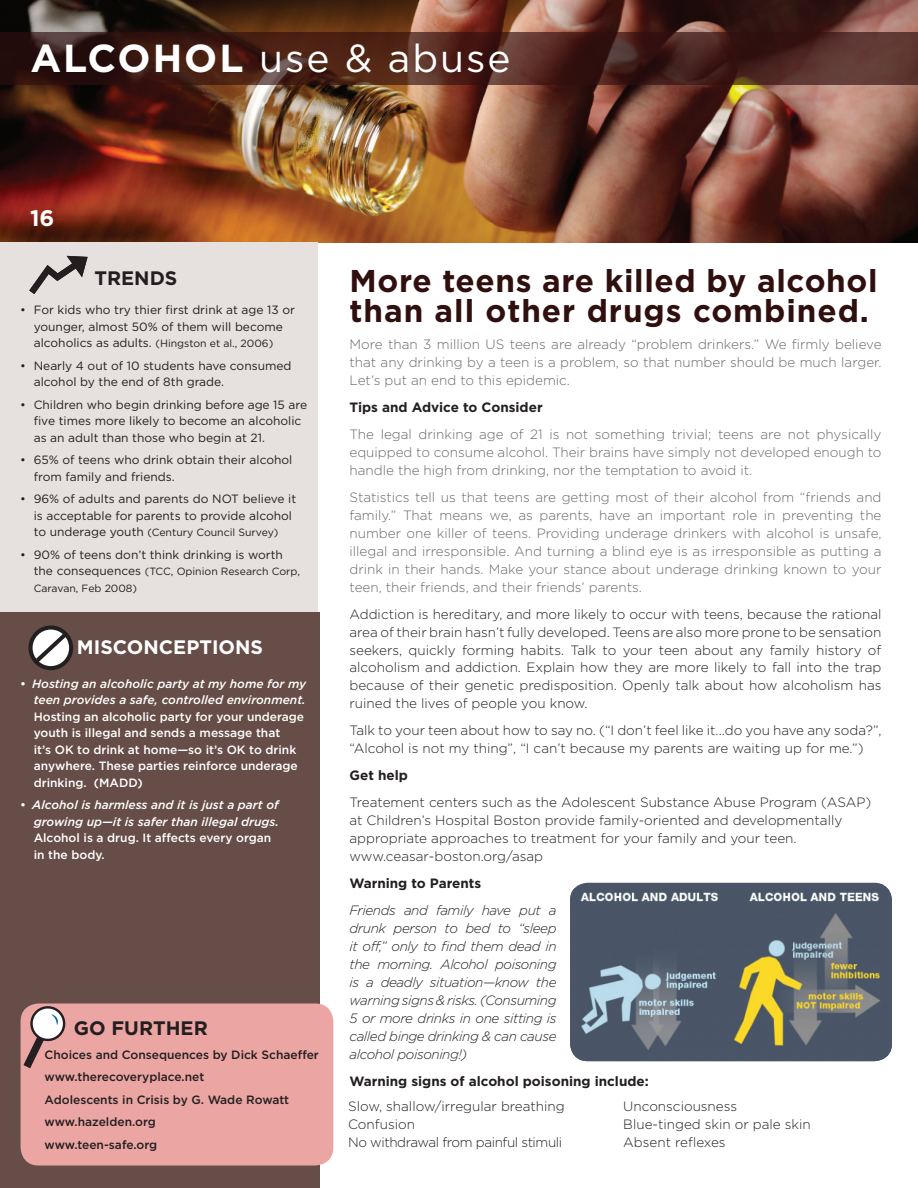
<style>
.page{position:relative;width:918px;height:1188px;background:#fff}
.page>*{position:absolute;margin:0;border:0;box-sizing:border-box;transform-origin:0 0}
.t1{font:39px "Gotham";letter-spacing:.05em;color:#fff}
.t2{font:700 31.5px/30px "Gotham";letter-spacing:.02em;color:#300f0f}
.t3{font:700 22.5px "Gotham";color:#fff}
.t4{font:700 19.5px "Gotham";color:#231f20}
.t5{font:700 19.5px "Gotham";color:#fff}
.t6{font:300 13.5px/18px "Gotham";color:#231f20}
.t7{font:300 13.5px/18px "Gotham";color:#69696c;text-align:justify}
.t8{font:italic 300 13.5px/18px "Gotham";letter-spacing:-.03em;color:#231f20;text-align:justify}
.t9{font:700 13.5px "Gotham";color:#231f20}
.t10{font:300 13.5px/18px "Gotham";letter-spacing:-.02em;color:#231f20}
.t11{font:12px/16.5px "Gotham";color:#231f20}
.t12{font:500 12px/16.5px "Gotham";color:#fff}
.t13{font:italic 500 12px/16.5px "Gotham";color:#fff;text-align:right}
.t14{font:500 12px/22.5px "Gotham";color:#231f20}
.t15{font:10.5px/16.5px "Gotham";color:#231f20}
.s1{font-weight:700}
.s2{font-size:12px}
.s3{font-style:normal}
</style>
<div class="page">
<img style="left:0;top:0;width:918px;height:242px">
<div style="left:0;top:242px;width:318px;height:558px;background:#e6e0df"></div>
<div style="left:0;top:612px;width:319px;height:576px;background:#664d48"></div>
<svg style="left:29px;top:255px;width:59px;height:39px"></svg>
<svg style="left:0;top:32px;width:918px;height:53px;background:#46221b"></svg>
<div style="left:28px;top:625px;width:45px;height:45px;border:4px solid #231f20;border-radius:50%"></div>
<svg style="left:31px;top:628px;width:40px;height:39px;background:#a7a3a3"></svg>
<div style="left:21px;top:1004px;width:312px;height:162px;background:#eba5a3;border-radius:18px"></div>
<svg style="left:23px;top:1003px;width:47px;height:66px"></svg>
<div style="left:570px;top:883px;width:322px;height:178px;background:#4a5567;border-radius:18px"></div>
<img style="left:570px;top:889px;width:322px;height:172px">
<h1 class="t1" style="left:30px;top:37px;width:482px"><span class="s1">alcohol</span> use &amp; abuse</h1>
<h3 class="t3" style="left:30px;top:205px;width:26px">16</h3>
<h3 class="t4" style="left:94px;top:267px;width:84px">TRENDS</h3>
<h2 class="t2" style="left:350px;top:265px;width:530px">More teens are killed by alcohol than all other drugs combined.</h2>
<p class="t7" style="left:350px;top:335px;width:534px">More than 3 million US teens are already “problem drinkers.” We firmly believe that any drinking by a teen is a problem, so that number should be much larger.<br>Let’s put an end to this epidemic.</p>
<p class="t9" style="left:350px;top:399px;width:195px">Tips and Advice to Consider</p>
<p class="t7" style="left:350px;top:425px;width:534px">The legal drinking age of 21 is not something trivial; teens are not physically equipped to consume alcohol. Their brains have simply not developed enough to handle the high from drinking, nor the temptation to avoid it.</p>
<p class="t7" style="left:350px;top:488px;width:534px">Statistics tell us that teens are getting most of their alcohol from “friends and family.” That means we, as parents, have an important role in preventing the number one killer of teens. Providing underage drinkers with alcohol is unsafe, illegal and irresponsible. And turning a blind eye is as irresponsible as putting a drink in their hands. Make your stance about underage drinking known to your teen, their friends, and their friends’ parents.</p>
<p class="t6" style="left:350px;top:605px;width:534px;text-align:justify">Addiction is hereditary, and more likely to occur with teens, because the rational area of their brain hasn’t fully developed. Teens are also more prone to be sensation seekers, quickly forming habits. Talk to your teen about any family history of alcoholism and addiction. Explain how they are more likely to fall into the trap because of their genetic predisposition. Openly talk about how alcoholism has ruined the lives of people you know.</p>
<p class="t6" style="left:350px;top:722px;width:534px">Talk to your teen about how to say no. (“I don’t feel like it...do you have any soda?”, “Alcohol is not my thing”, “I can’t because my parents are waiting up for me.”)</p>
<p class="t9" style="left:350px;top:768px;width:60px">Get help</p>
<p class="t6" style="left:350px;top:794px;width:523px">Treatement centers such as the Adolescent Substance Abuse Program (ASAP) at Children’s Hospital Boston provide family-oriented and developmentally appropriate approaches to treatment for your family and your teen. www.ceasar-boston.org/asap</p>
<p class="t9" style="left:350px;top:876px;width:133px">Warning to Parents</p>
<p class="t8" style="left:350px;top:902px;width:209px">Friends and family have put a drunk person to bed to “sleep it off,” only to find them dead in the morning. Alcohol poisoning is a deadly situation—know the warning signs &amp; risks. (Consuming 5 or more drinks in one sitting is called binge drinking &amp; can cause alcohol poisoning!)</p>
<p class="t9" style="left:350px;top:1074px;width:301px">Warning signs of alcohol poisoning include:</p>
<p class="t11" style="left:20px;top:301px;width:276px;text-align:center">• For kids who try thier first drink at age 13 or younger, almost 50% of them will become</p>
<p class="t15" style="left:34px;top:335px;width:241px"><span class="s2">alcoholics as adults.</span> (Hingston et al., 2006)</p>
<p class="t11" style="left:34px;top:357px;width:259px;text-indent:-14px">• Nearly 4 out of 10 students have consumed alcohol by the end of 8th grade.</p>
<p class="t11" style="left:34px;top:396px;width:275px;text-indent:-14px">• Children who begin drinking before age 15 are five times more likely to become an alcoholic as an adult than those who begin at 21.</p>
<p class="t11" style="left:34px;top:451px;width:260px;text-indent:-14px">• 65% of teens who drink obtain their alcohol from family and friends.</p>
<p class="t11" style="left:34px;top:490px;width:264px;text-indent:-14px">• 96% of adults and parents do NOT believe it is acceptable for parents to provide alcohol</p>
<p class="t15" style="left:34px;top:524px;width:246px"><span class="s2">to underage youth</span> (Century Council Survey)</p>
<p class="t11" style="left:20px;top:546px;width:264px">• 90% of teens don’t think drinking is worth</p>
<p class="t15" style="left:34px;top:563px;width:268px"><span class="s2">the consequences</span> (TCC, Opinion Research Corp,<br>Caravan, Feb 2008)</p>
<h3 class="t5" style="left:77px;top:636px;width:188px">MISCONCEPTIONS</h3>
<p class="t13" style="left:20px;top:675px;width:288px"><span class="s3">•</span> Hosting an alcoholic party at my home for my teen provides a safe, controlled environment.</p>
<p class="t12" style="left:34px;top:708px;width:272px">Hosting an alcoholic party for your underage youth is illegal and sends a message that<br>it’s OK to drink at home—so it’s OK to drink anywhere. These parties reinforce underage drinking. (MADD)</p>
<p class="t13" style="left:20px;top:796px;width:260px"><span class="s3">•</span> Alcohol is harmless and it is just a part of growing up—it is safer than illegal drugs.</p>
<p class="t12" style="left:34px;top:829px;width:239px">Alcohol is a drug. It affects every organ in the body.</p>
<h3 class="t4" style="left:74px;top:1017px;width:135px">GO FURTH ER</h3>
<p class="t14" style="left:45px;top:1043px;width:276px">Choices and Consequences by Dick Schaeffer www.therecoveryplace.net<br>Adolescents in Crisis by G. Wade Rowatt www.hazelden.org<br>www.teen-safe.org</p>
<p class="t10" style="left:348px;top:1097px;width:218px">Slow, shallow/irregular breathing<br>Confusion<br>No withdrawal from painful stimuli</p>
<p class="t6" style="left:623px;top:1097px;width:189px">Unconsciousness<br>Blue-tinged skin or pale skin<br>Absent reflexes</p>
</div>
